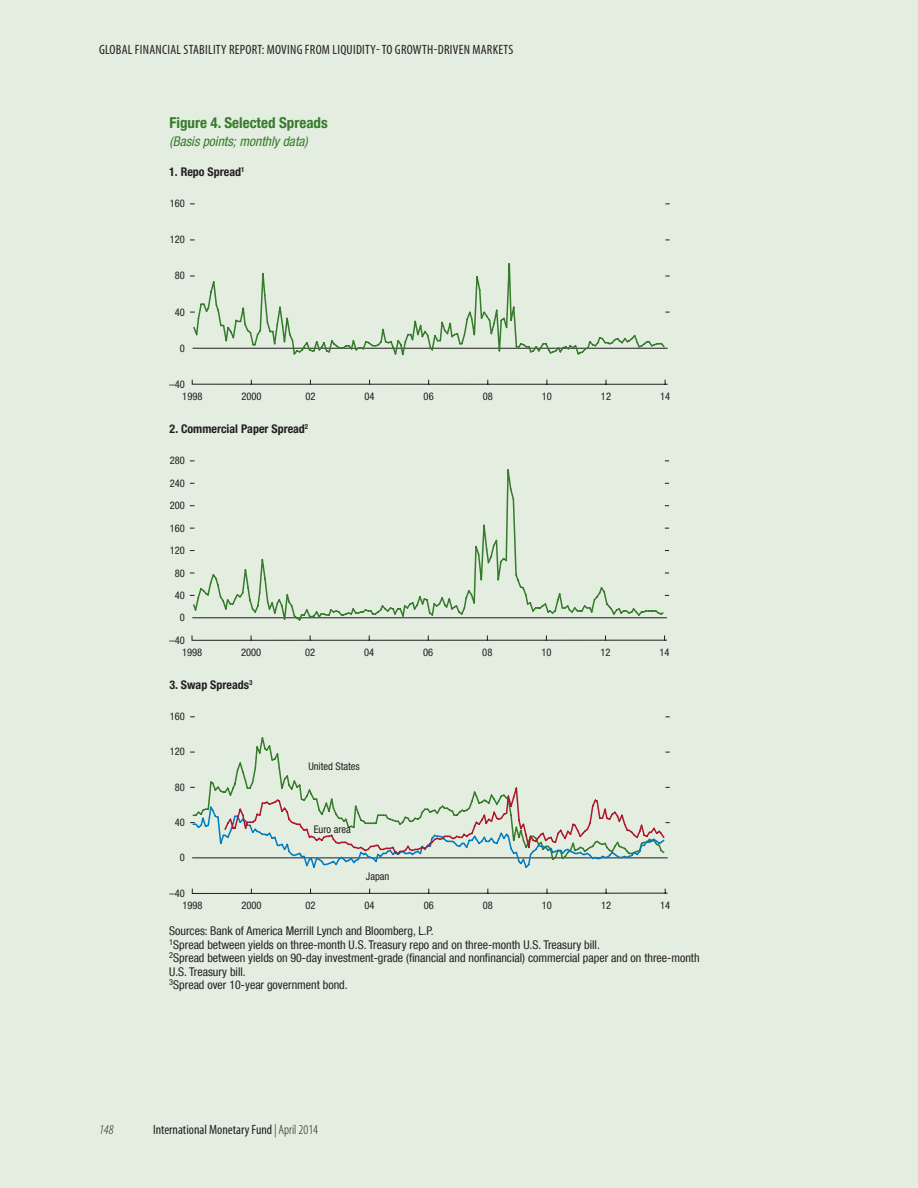
<style>
.page{position:relative;width:918px;height:1188px;background:#e3ede0}
.page>*{position:absolute;margin:0;border:0;box-sizing:border-box;transform-origin:0 0}
.Fig_Cap{font:700 condensed 15px "Helvetica Neue LT Com";color:#357b2b}
.t1{font:condensed 13.5px "Myriad Pro";letter-spacing:.02em;color:#231f20}
.t2{font:condensed 13.5px "Myriad Pro";color:#231f20}
.Fig_Sub_Cap{font:italic condensed 13.5px "Helvetica Neue LT Std";color:#357b2b}
.t3{font:italic 300 condensed 13.5px "Myriad Pro";color:#231f20}
.FigureSource{font:condensed 12px/13.5px "Helvetica Neue LT Com";color:#231f20}
.t4{font:700 condensed 12px "Helvetica Neue";color:#231f20}
.t5{font:condensed 10.5px "Helvetica Neue";color:#231f20}
.s1{font-weight:300;font-style:italic}
.s2{font-weight:300}
</style>
<div class="page">
<svg style="left:190px;top:203px;width:478px;height:182px"></svg>
<svg style="left:192px;top:262px;width:474px;height:94px"></svg>
<svg style="left:190px;top:716px;width:478px;height:178px"></svg>
<svg style="left:192px;top:736px;width:474px;height:50px"></svg>
<svg style="left:189px;top:460px;width:479px;height:181px"></svg>
<svg style="left:192px;top:468px;width:473px;height:154px"></svg>
<svg style="left:192px;top:786px;width:478px;height:83px"></svg>
<p class="t1" style="left:99px;top:41px;width:416px">GLOBAL FINANCIAL STABILITY REPORT: MOVING FROM LIQUIDITY- TO GROWTH-DRIVEN MARKETS</p>
<p class="Fig_Cap" style="left:170px;top:113px;width:160px">Figure 4. Selected Spreads</p>
<p class="Fig_Sub_Cap" style="left:170px;top:133px;width:140px">(Basis points; monthly data)</p>
<p class="t4" style="left:169px;top:165px;width:77px">1. Repo Spread<sup>1</sup></p>
<p class="t5" style="left:170px;top:197px;width:17px">160</p>
<p class="t5" style="left:170px;top:234px;width:17px">120</p>
<p class="t5" style="left:175px;top:270px;width:12px">80</p>
<p class="t5" style="left:175px;top:306px;width:12px">40</p>
<p class="t5" style="left:180px;top:342px;width:7px">0</p>
<p class="t5" style="left:170px;top:378px;width:17px">–40</p>
<p class="t5" style="left:182px;top:390px;width:22px">1998</p>
<p class="t5" style="left:241px;top:390px;width:22px">2000</p>
<p class="t5" style="left:305px;top:390px;width:12px">02</p>
<p class="t5" style="left:365px;top:390px;width:12px">04</p>
<p class="t5" style="left:424px;top:390px;width:12px">06</p>
<p class="t5" style="left:483px;top:390px;width:12px">08</p>
<p class="t5" style="left:542px;top:390px;width:12px">10</p>
<p class="t5" style="left:601px;top:390px;width:12px">12</p>
<p class="t5" style="left:660px;top:390px;width:12px">14</p>
<p class="t4" style="left:170px;top:422px;width:140px">2. Commercial Paper Spread<sup>2</sup></p>
<p class="t5" style="left:170px;top:454px;width:17px">280</p>
<p class="t5" style="left:170px;top:477px;width:17px">240</p>
<p class="t5" style="left:170px;top:499px;width:17px">200</p>
<p class="t5" style="left:170px;top:522px;width:17px">160</p>
<p class="t5" style="left:170px;top:544px;width:17px">120</p>
<p class="t5" style="left:175px;top:567px;width:12px">80</p>
<p class="t5" style="left:175px;top:589px;width:12px">40</p>
<p class="t5" style="left:180px;top:611px;width:7px">0</p>
<p class="t5" style="left:170px;top:634px;width:17px">–40</p>
<p class="t5" style="left:182px;top:646px;width:22px">1998</p>
<p class="t5" style="left:241px;top:646px;width:22px">2000</p>
<p class="t5" style="left:305px;top:646px;width:12px">02</p>
<p class="t5" style="left:364px;top:646px;width:12px">04</p>
<p class="t5" style="left:423px;top:646px;width:12px">06</p>
<p class="t5" style="left:482px;top:646px;width:12px">08</p>
<p class="t5" style="left:541px;top:646px;width:12px">10</p>
<p class="t5" style="left:600px;top:646px;width:12px">12</p>
<p class="t5" style="left:660px;top:646px;width:12px">14</p>
<p class="t4" style="left:169px;top:678px;width:85px">3. Swap Spreads<sup>3</sup></p>
<p class="t5" style="left:170px;top:710px;width:17px">160</p>
<p class="t5" style="left:170px;top:746px;width:17px">120</p>
<p class="t5" style="left:175px;top:781px;width:12px">80</p>
<p class="t5" style="left:175px;top:816px;width:12px">40</p>
<p class="t5" style="left:180px;top:851px;width:7px">0</p>
<p class="t5" style="left:170px;top:887px;width:17px">–40</p>
<p class="t5" style="left:308px;top:760px;width:53px">United States</p>
<p class="t5" style="left:314px;top:823px;width:39px">Euro area</p>
<p class="t5" style="left:366px;top:870px;width:25px">Japan</p>
<p class="t5" style="left:182px;top:899px;width:22px">1998</p>
<p class="t5" style="left:241px;top:899px;width:22px">2000</p>
<p class="t5" style="left:305px;top:899px;width:12px">02</p>
<p class="t5" style="left:365px;top:899px;width:12px">04</p>
<p class="t5" style="left:424px;top:899px;width:12px">06</p>
<p class="t5" style="left:483px;top:899px;width:12px">08</p>
<p class="t5" style="left:542px;top:899px;width:12px">10</p>
<p class="t5" style="left:601px;top:899px;width:12px">12</p>
<p class="t5" style="left:660px;top:899px;width:12px">14</p>
<p class="FigureSource" style="left:169px;top:924px;width:266px">Sources: Bank of America Merrill Lynch and Bloomberg, L.P.</p>
<p class="FigureSource" style="left:169px;top:938px;width:432px"><sup>1</sup>Spread between yields on three-month U.S. Treasury repo and on three-month U.S. Treasury bill.</p>
<p class="FigureSource" style="left:169px;top:951px;width:532px"><sup>2</sup>Spread between yields on 90-day investment-grade (financial and nonfinancial) commercial paper and on three-month<br>U.S. Treasury bill.</p>
<p class="FigureSource" style="left:169px;top:978px;width:180px"><sup>3</sup>Spread over 10-year government bond.</p>
<p class="t3" style="left:99px;top:1122px;width:16px">148</p>
<p class="t2" style="left:153px;top:1121px;width:167px">International Monetary Fund <span class="s1">|</span> <span class="s2">April 2014</span></p>
</div>
